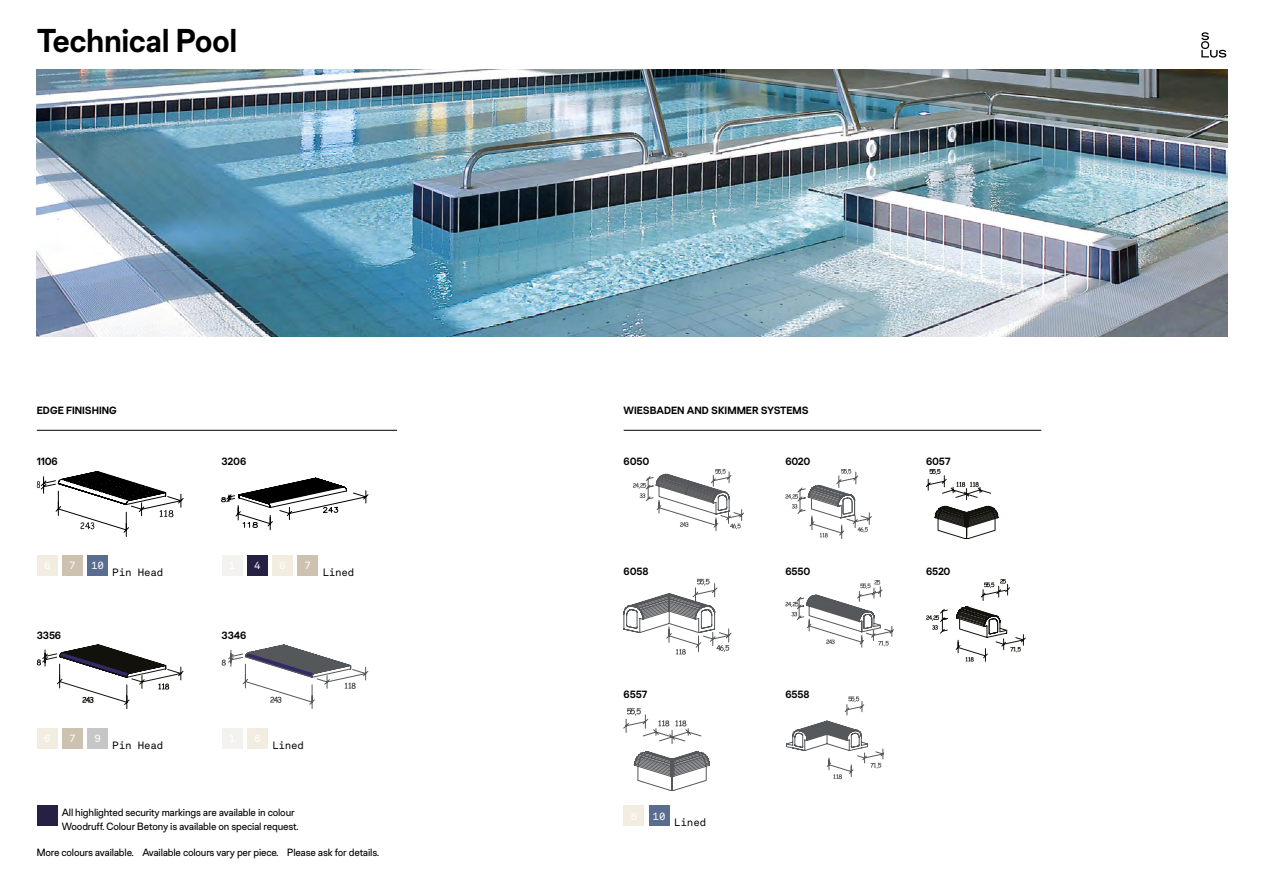
<style>
.page{position:relative;width:1263px;height:893px;background:#fff}
.page>*{position:absolute;margin:0;border:0;box-sizing:border-box;transform-origin:0 0}
.t1{font:600 33px "Chromatic Pro Grotesque";letter-spacing:-.02em;color:#000}
.t2{font:10.5px/13.5px "Chromatic Pro Grotesque";letter-spacing:-.015em;color:#000}
.t3{font:600 10.5px "Chromatic Pro Grotesque";letter-spacing:-.015em;color:#000}
.t4{font:10.5px "Akkurat Mono LL";letter-spacing:-.015em;color:#000}
.t5{font:10.5px "Akkurat Mono LL";color:#fff}
</style>
<div class="page">
<svg style="left:1201px;top:32px;width:25px;height:26px"></svg>
<svg style="left:926px;top:579px;width:99px;height:83px"></svg>
<svg style="left:926px;top:469px;width:72px;height:70px"></svg>
<svg style="left:785px;top:580px;width:109px;height:67px"></svg>
<svg style="left:785px;top:469px;width:86px;height:70px"></svg>
<svg style="left:786px;top:696px;width:98px;height:83px"></svg>
<svg style="left:624px;top:579px;width:107px;height:76px"></svg>
<svg style="left:633px;top:469px;width:111px;height:62px"></svg>
<svg style="left:624px;top:708px;width:86px;height:83px"></svg>
<div style="left:623px;top:805px;width:21px;height:21px;background:#f3ece0"></div>
<div style="left:649px;top:805px;width:21px;height:21px;background:#596d91"></div>
<div style="left:37px;top:805px;width:21px;height:21px;background:#252044"></div>
<svg style="left:37px;top:471px;width:146px;height:66px"></svg>
<div style="left:37px;top:555px;width:21px;height:21px;background:#f3ece0"></div>
<div style="left:62px;top:555px;width:21px;height:21px;background:#cdc2b0"></div>
<div style="left:87px;top:555px;width:21px;height:21px;background:#596d91"></div>
<svg style="left:222px;top:478px;width:146px;height:52px"></svg>
<div style="left:272px;top:555px;width:21px;height:21px;background:#f3ece0"></div>
<div style="left:297px;top:555px;width:21px;height:21px;background:#cdc2b0"></div>
<div style="left:222px;top:555px;width:21px;height:21px;background:#f3f2ef"></div>
<div style="left:247px;top:555px;width:21px;height:21px;background:#252044"></div>
<svg style="left:222px;top:645px;width:146px;height:64px"></svg>
<div style="left:247px;top:728px;width:21px;height:21px;background:#f3ece0"></div>
<div style="left:222px;top:728px;width:21px;height:21px;background:#f3f2ef"></div>
<svg style="left:37px;top:645px;width:146px;height:64px"></svg>
<div style="left:37px;top:728px;width:21px;height:21px;background:#f3ece0"></div>
<div style="left:62px;top:728px;width:21px;height:21px;background:#cdc2b0"></div>
<div style="left:87px;top:728px;width:21px;height:21px;background:#c6c6c6"></div>
<hr style="left:37px;top:430px;width:360px;height:1px;background:#000">
<hr style="left:624px;top:430px;width:417px;height:1px;background:#000">
<img style="left:37px;top:69px;width:1190px;height:267px">
<h1 class="t1" style="left:37px;top:20px;width:202px">Technical Pool</h1>
<p class="t3" style="left:37px;top:404px;width:81px">EDGE FINISHING</p>
<p class="t3" style="left:624px;top:404px;width:187px">WIESBADEN AND SKIMMER SYSTEMS</p>
<p class="t3" style="left:37px;top:455px;width:22px">1106</p>
<p class="t3" style="left:222px;top:455px;width:26px">3206</p>
<p class="t5" style="left:44px;top:559px;width:8px">6</p>
<p class="t5" style="left:69px;top:559px;width:8px">7</p>
<p class="t5" style="left:91px;top:559px;width:15px">10</p>
<p class="t4" style="left:112px;top:565px;width:52px">Pin Head</p>
<p class="t3" style="left:37px;top:628px;width:26px">3356</p>
<p class="t5" style="left:254px;top:558px;width:8px">4</p>
<p class="t5" style="left:279px;top:559px;width:8px">6</p>
<p class="t5" style="left:304px;top:559px;width:8px">7</p>
<p class="t4" style="left:322px;top:565px;width:33px">Lined</p>
<p class="t3" style="left:222px;top:628px;width:26px">3346</p>
<p class="t5" style="left:44px;top:731px;width:8px">6</p>
<p class="t5" style="left:69px;top:731px;width:8px">7</p>
<p class="t5" style="left:94px;top:731px;width:8px">9</p>
<p class="t4" style="left:112px;top:738px;width:52px">Pin Head</p>
<p class="t5" style="left:254px;top:731px;width:8px">6</p>
<p class="t4" style="left:272px;top:738px;width:33px">Lined</p>
<p class="t2" style="left:62px;top:805px;width:238px">All highlighted security markings are available in colour<br>Woodruff. Colour Betony is available on special request.</p>
<p class="t2" style="left:37px;top:846px;width:344px">More colours available. Available colours vary per piece. Please ask for details.</p>
<p class="t3" style="left:624px;top:455px;width:27px">6050</p>
<p class="t3" style="left:785px;top:455px;width:27px">6020</p>
<p class="t3" style="left:624px;top:565px;width:26px">6058</p>
<p class="t3" style="left:785px;top:565px;width:26px">6550</p>
<p class="t3" style="left:624px;top:688px;width:25px">6557</p>
<p class="t3" style="left:785px;top:688px;width:26px">6558</p>
<p class="t5" style="left:631px;top:809px;width:8px">6</p>
<p class="t5" style="left:653px;top:809px;width:15px">10</p>
<p class="t4" style="left:674px;top:815px;width:34px">Lined</p>
<p class="t3" style="left:926px;top:455px;width:26px">6057</p>
<p class="t3" style="left:926px;top:565px;width:26px">6520</p>
</div>
